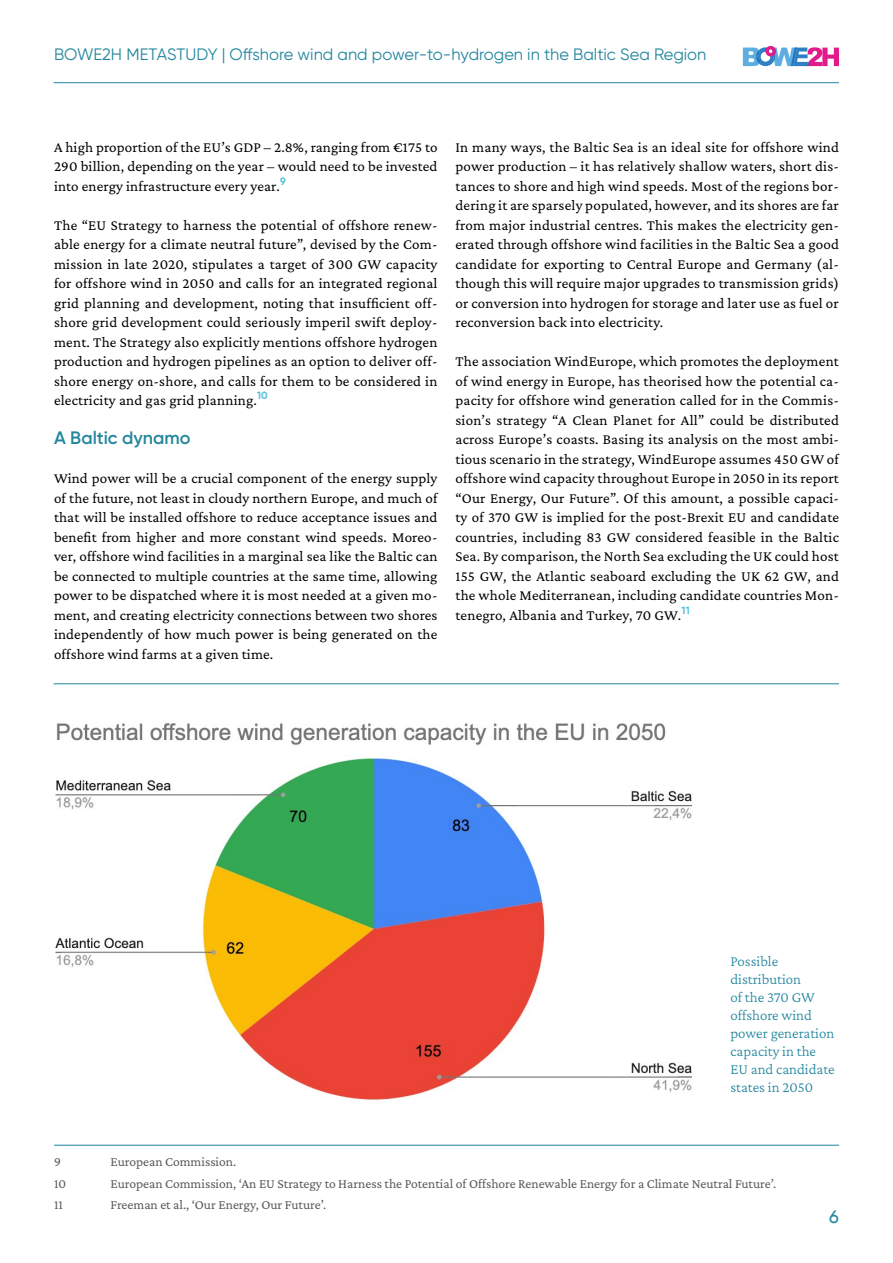
<style>
.page{position:relative;width:893px;height:1263px;background:#fff}
.page>*{position:absolute;margin:0;border:0;box-sizing:border-box;transform-origin:0 0}
.Heading_2{font:600 18px "Gilroy";color:#23869e}
.t1{font:500 18px "Gilroy";color:#23869e}
.t2{font:16.5px "Gilroy";color:#23869e}
.Body_text{font:15px/19.5px "Crimson Pro";letter-spacing:.01em;color:#000;text-align:justify}
.Photo_caption_text{font:300 15px/18px "Crimson Pro";color:#23869e}
.Footnote_text{font:13.5px "Crimson Pro";color:#58595b}
</style>
<div class="page">
<hr style="left:54px;top:82px;width:785px;height:1px;background:#23869e">
<svg style="left:743px;top:46px;width:96px;height:20px"></svg>
<hr style="left:54px;top:1145px;width:785px;height:1px;background:#1d85a0">
<img style="left:55px;top:723px;width:638px;height:377px">
<hr style="left:54px;top:683px;width:785px;height:1px;background:#23869e">
<p class="t2" style="left:54px;top:45px;width:654px">BOWE2H METASTUDY | Offshore wind and power-to-hydrogen in the Baltic Sea Region</p>
<p class="Body_text" style="left:54px;top:137px;width:385px">A high proportion of the EU’s GDP – 2.8%, ranging from €175 to 290 billion, depending on the year – would need to be invested into energy infrastructure every year.<sup>9</sup></p>
<p class="Body_text" style="left:54px;top:215px;width:385px">The “EU Strategy to harness the potential of offshore renew&shy;able energy for a climate neutral future”, devised by the Com&shy;mission in late 2020, stipulates a target of 300 GW capacity for offshore wind in 2050 and calls for an integrated regional grid planning and development, noting that insufficient off&shy;shore grid development could seriously imperil swift deploy&shy;ment. The Strategy also explicitly mentions offshore hydrogen production and hydrogen pipelines as an option to deliver off&shy;shore energy on-shore, and calls for them to be considered in electricity and gas grid planning.<sup>10</sup></p>
<p class="Heading_2" style="left:54px;top:427px;width:138px">A Baltic dynamo</p>
<p class="Body_text" style="left:54px;top:468px;width:385px">Wind power will be a crucial component of the energy supply of the future, not least in cloudy northern Europe, and much of that will be installed offshore to reduce acceptance issues and benefit from higher and more constant wind speeds. Moreo&shy;ver, offshore wind facilities in a marginal sea like the Baltic can be connected to multiple countries at the same time, allowing power to be dispatched where it is most needed at a given mo&shy;ment, and creating electricity connections between two shores independently of how much power is being generated on the offshore wind farms at a given time.</p>
<p class="Body_text" style="left:455px;top:137px;width:385px">In many ways, the Baltic Sea is an ideal site for offshore wind power production – it has relatively shallow waters, short dis&shy;tances to shore and high wind speeds. Most of the regions bor&shy;dering it are sparsely populated, however, and its shores are far from major industrial centres. This makes the electricity gen&shy;erated through offshore wind facilities in the Baltic Sea a good candidate for exporting to Central Europe and Germany (al&shy;though this will require major upgrades to transmission grids) or conversion into hydrogen for storage and later use as fuel or reconversion back into electricity.</p>
<p class="Body_text" style="left:455px;top:351px;width:385px">The association WindEurope, which promotes the deployment of wind energy in Europe, has theorised how the potential ca&shy;pacity for offshore wind generation called for in the Commis&shy;sion’s strategy “A Clean Planet for All” could be distributed across Europe’s coasts. Basing its analysis on the most ambi&shy;tious scenario in the strategy, WindEurope assumes 450 GW of offshore wind capacity throughout Europe in 2050 in its report “Our Energy, Our Future”. Of this amount, a possible capaci&shy;ty of 370 GW is implied for the post-Brexit EU and candidate countries, including 83 GW considered feasible in the Baltic Sea. By comparison, the North Sea excluding the UK could host 155 GW, the Atlantic seaboard excluding the UK 62 GW, and the whole Mediterranean, including candidate countries Mon&shy;tenegro, Albania and Turkey, 70 GW.<sup>11</sup></p>
<p class="Photo_caption_text" style="left:730px;top:951px;width:106px">Possible distribution<br>of the 370 GW offshore wind power generation capacity in the<br>EU and candidate states in 2050</p>
<p class="Footnote_text" style="left:54px;top:1153px;width:8px">9</p>
<p class="Footnote_text" style="left:111px;top:1153px;width:127px">European Commission.</p>
<p class="Footnote_text" style="left:54px;top:1175px;width:14px">10</p>
<p class="Footnote_text" style="left:111px;top:1175px;width:667px">European Commission, ‘An EU Strategy to Harness the Potential of Offshore Renewable Energy for a Climate Neutral Future’.</p>
<p class="Footnote_text" style="left:54px;top:1196px;width:10px">11</p>
<p class="Footnote_text" style="left:111px;top:1196px;width:217px">Freeman et al., ‘Our Energy, Our Future’.</p>
<p class="t1" style="left:829px;top:1205px;width:11px">6</p>
</div>
